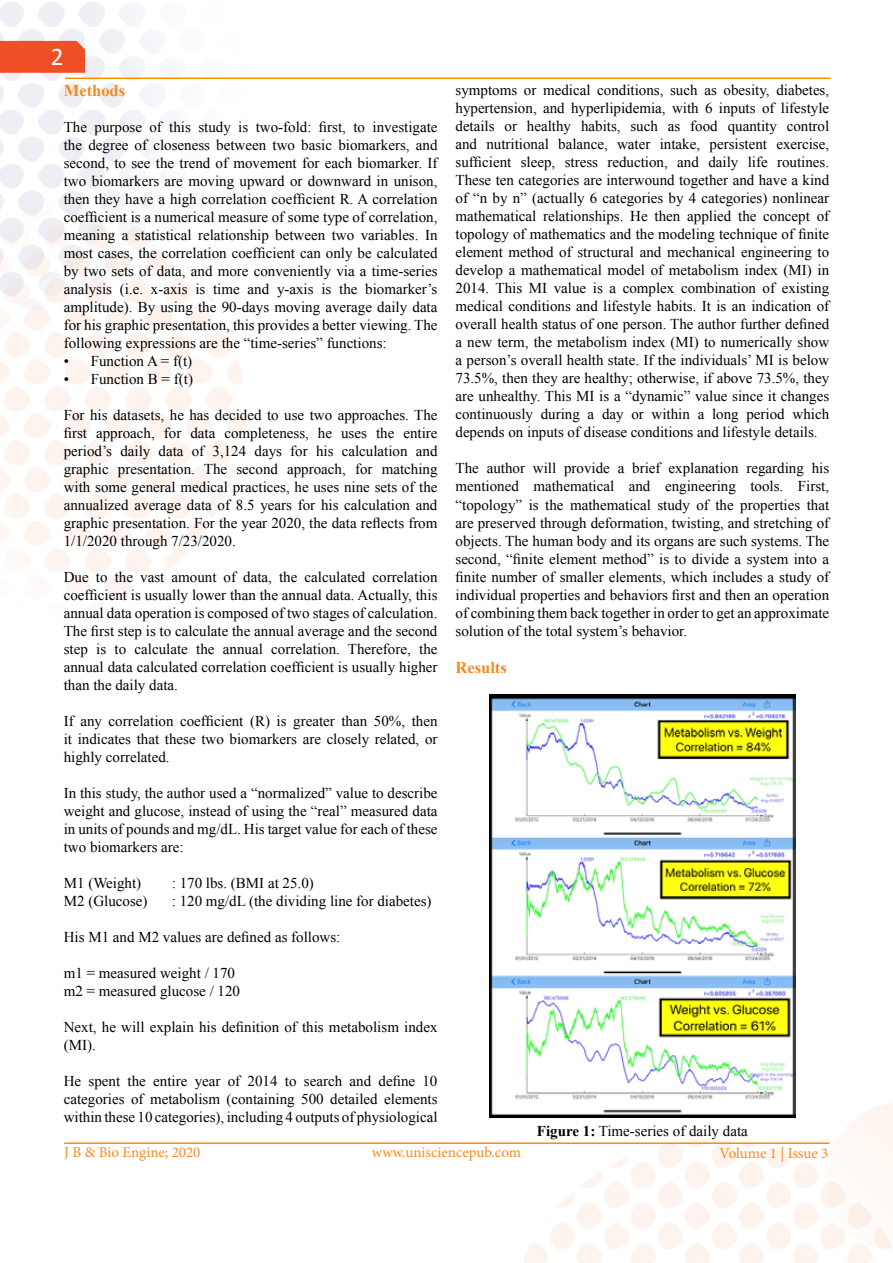
<style>
.page{position:relative;width:893px;height:1263px;background:#fff}
.page>*{position:absolute;margin:0;border:0;box-sizing:border-box;transform-origin:0 0}
.t1{font:25.5px "Calibri";color:#fff}
.t2{font:700 16.5px "Times New Roman";color:#f68b1f}
.t3{font:15px/18px "Times New Roman";color:#000;text-align:justify}
.t4{font:15px "Minion Pro";color:#f68b20}
.s1{font-weight:700}
</style>
<div class="page">
<svg style="left:841px;top:1103px;width:52px;height:36px"></svg>
<div style="left:0;top:41px;width:85px;height:32px;background:#f04e25"></div>
<hr style="left:64px;top:1142px;width:766px;height:2px;background:#ff8b01">
<hr style="left:65px;top:78px;width:765px;height:1px;background:#ff8b01">
<img style="left:489px;top:694px;width:306px;height:423px">
<h1 class="t1" style="left:51px;top:40px;width:14px">2</h1>
<p class="t2" style="left:64px;top:79px;width:63px">Methods</p>
<p class="t3" style="left:64px;top:118px;width:375px">The purpose of this study is two-fold: first, to investigate the degree of closeness between two basic biomarkers, and second, to see the trend of movement for each biomarker. If two biomarkers are moving upward or downward in unison, then they have a high correlation coefficient R. A correlation coefficient is a numerical measure of some type of correlation, meaning a statistical relationship between two variables. In most cases, the correlation coefficient can only be calculated by two sets of data, and more conveniently via a time-series analysis (i.e. x-axis is time and y-axis is the biomarker’s amplitude). By using the 90-days moving average daily data for his graphic presentation, this provides a better viewing. The following expressions are the “time-series” functions:</p>
<p class="t3" style="left:64px;top:352px;width:130px">• Function A = f(t)</p>
<p class="t3" style="left:64px;top:370px;width:131px">• Function B = f(t)</p>
<p class="t3" style="left:64px;top:406px;width:375px">For his datasets, he has decided to use two approaches. The first approach, for data completeness, he uses the entire period’s daily data of 3,124 days for his calculation and graphic presentation. The second approach, for matching with some general medical practices, he uses nine sets of the annualized average data of 8.5 years for his calculation and graphic presentation. For the year 2020, the data reflects from 1/1/2020 through 7/23/2020.</p>
<p class="t3" style="left:64px;top:568px;width:375px">Due to the vast amount of data, the calculated correlation coefficient is usually lower than the annual data. Actually, this annual data operation is composed of two stages of calculation.<br>The first step is to calculate the annual average and the second step is to calculate the annual correlation. Therefore, the annual data calculated correlation coefficient is usually higher than the daily data.</p>
<p class="t3" style="left:64px;top:712px;width:375px">If any correlation coefficient (R) is greater than 50%, then it indicates that these two biomarkers are closely related, or highly correlated.</p>
<p class="t3" style="left:64px;top:784px;width:375px">In this study, the author used a “normalized” value to describe weight and glucose, instead of using the “real” measured data in units of pounds and mg/dL. His target value for each of these two biomarkers are:</p>
<p class="t3" style="left:64px;top:874px;width:79px">M1 (Weight)</p>
<p class="t3" style="left:172px;top:874px;width:144px">: 170 lbs. (BMI at 25.0)</p>
<p class="t3" style="left:64px;top:892px;width:85px">M2 (Glucose)</p>
<p class="t3" style="left:172px;top:892px;width:261px">: 120 mg/dL (the dividing line for diabetes)</p>
<p class="t3" style="left:64px;top:928px;width:278px">His M1 and M2 values are defined as follows:</p>
<p class="t3" style="left:64px;top:964px;width:178px">m1 = measured weight / 170 m2 = measured glucose / 120</p>
<p class="t3" style="left:64px;top:1018px;width:375px">Next, he will explain his definition of this metabolism index (MI).</p>
<p class="t3" style="left:64px;top:1072px;width:375px">He spent the entire year of 2014 to search and define 10 categories of metabolism (containing 500 detailed elements within these 10 categories), including 4 outputs of physiological</p>
<p class="t3" style="left:455px;top:81px;width:375px">symptoms or medical conditions, such as obesity, diabetes, hypertension, and hyperlipidemia, with 6 inputs of lifestyle details or healthy habits, such as food quantity control and nutritional balance, water intake, persistent exercise, sufficient sleep, stress reduction, and daily life routines.<br>These ten categories are interwound together and have a kind of “n by n” (actually 6 categories by 4 categories) nonlinear mathematical relationships. He then applied the concept of topology of mathematics and the modeling technique of finite element method of structural and mechanical engineering to develop a mathematical model of metabolism index (MI) in 2014. This MI value is a complex combination of existing medical conditions and lifestyle habits. It is an indication of overall health status of one person. The author further defined a new term, the metabolism index (MI) to numerically show a person’s overall health state. If the individuals’ MI is below 73.5%, then they are healthy; otherwise, if above 73.5%, they are unhealthy. This MI is a “dynamic” value since it changes continuously during a day or within a long period which depends on inputs of disease conditions and lifestyle details.</p>
<p class="t3" style="left:455px;top:459px;width:375px">The author will provide a brief explanation regarding his mentioned mathematical and engineering tools. First, “topology” is the mathematical study of the properties that are preserved through deformation, twisting, and stretching of objects. The human body and its organs are such systems. The second, “finite element method” is to divide a system into a finite number of smaller elements, which includes a study of individual properties and behaviors first and then an operation of combining them back together in order to get an approximate solution of the total system’s behavior.</p>
<p class="t2" style="left:455px;top:656px;width:53px">Results</p>
<p class="t3" style="left:537px;top:1121px;width:212px"><span class="s1">Figure 1:</span> Time-series of daily data</p>
<p class="t4" style="left:64px;top:1142px;width:138px">J B &amp; Bio Engine; 2020</p>
<p class="t4" style="left:372px;top:1142px;width:151px">www.unisciencepub.com</p>
<p class="t4" style="left:720px;top:1143px;width:110px">Volume 1 | Issue 3</p>
</div>
